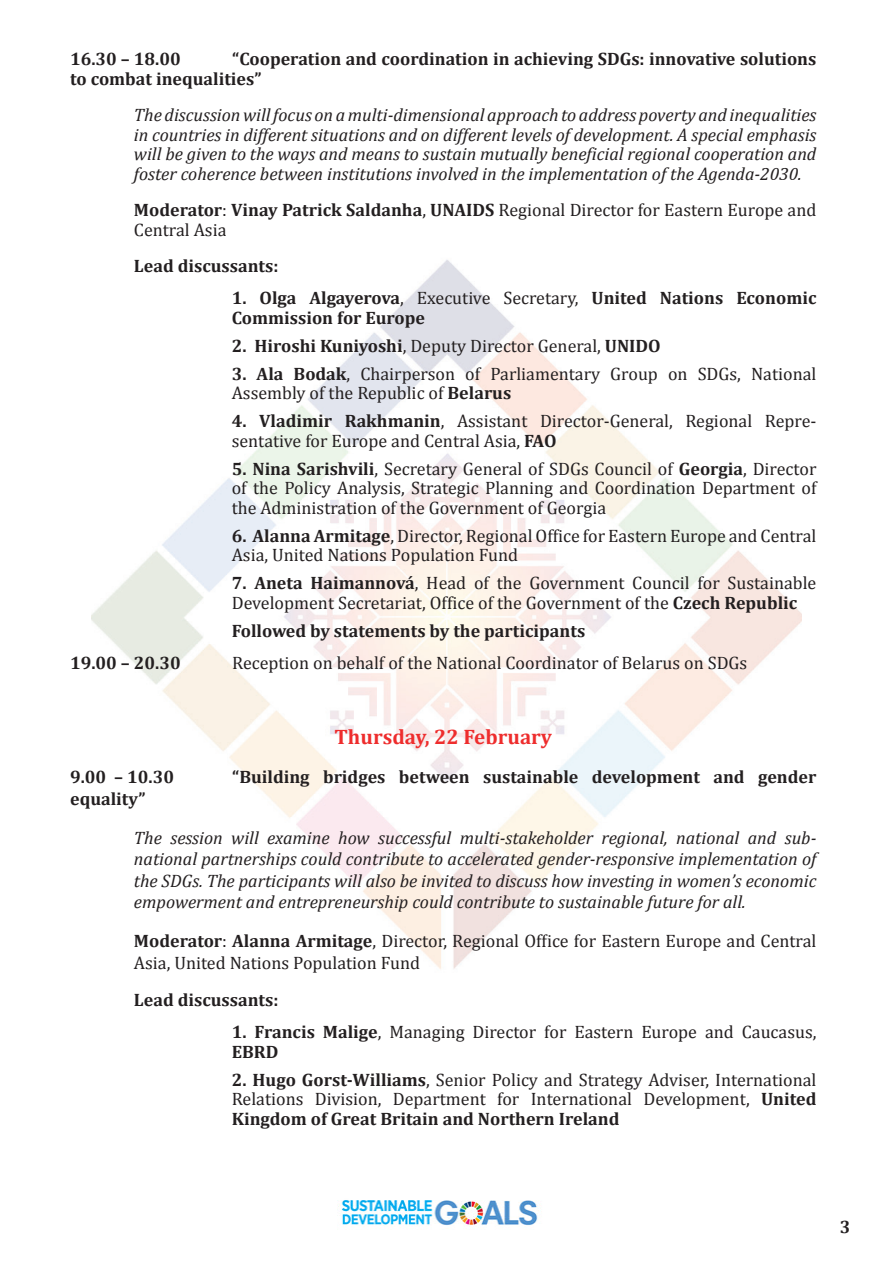
<style>
.page{position:relative;width:893px;height:1263px;background:#fff}
.page>*{position:absolute;margin:0;border:0;box-sizing:border-box;transform-origin:0 0}
.t1{font:700 21px "Cambria";color:#ee2d2d}
.t2{font:18px/19.5px "Cambria";color:#231f20}
.t3{font:italic 18px/19.5px "Cambria";color:#231f20;text-align:justify}
.t4{font:700 18px/19.5px "Cambria";color:#231f20}
.s1{font-weight:700}
.s2{font-weight:400}
</style>
<div class="page">
<img style="left:91px;top:260px;width:710px;height:709px">
<img style="left:337px;top:1200px;width:202px;height:27px">
<p class="t4" style="left:70px;top:49px;width:748px;text-indent:162px">“Cooperation and coordination in achieving SDGs: innovative solutions to combat inequalities”</p>
<p class="t3" style="left:134px;top:104px;width:684px">The discussion will focus on a multi-dimensional approach to address poverty and inequalities in countries in different situations and on different levels of development. A special emphasis will be given to the ways and means to sustain mutually beneficial regional cooperation and foster coherence between institutions involved in the implementation of the Agenda-2030.</p>
<p class="t2" style="left:134px;top:200px;width:684px"><span class="s1">Moderator</span>: <span class="s1">Vinay Patrick Saldanha</span>, <span class="s1">UNAIDS</span> Regional Director for Eastern Europe and<br>Central Asia</p>
<p class="t4" style="left:134px;top:256px;width:146px">Lead discussants:</p>
<p class="t4" style="left:232px;top:288px;width:586px">1. Olga Algayerova<span class="s2">, Executive Secretary,</span> United Nations Economic<br>Commission for Europe</p>
<p class="t4" style="left:232px;top:335px;width:431px">2. Hiroshi Kuniyoshi<span class="s2">, Deputy Director General,</span> UNIDO</p>
<p class="t2" style="left:232px;top:364px;width:586px"><span class="s1">3. Ala Bodak</span>, Chairperson of Parliamentary Group on SDGs, National<br>Assembly of the Republic of <span class="s1">Belarus</span></p>
<p class="t2" style="left:232px;top:411px;width:586px"><span class="s1">4. Vladimir Rakhmanin</span>, Assistant Director-General, Regional Repre&shy;sentative for Europe and Central Asia, <span class="s1">FAO</span></p>
<p class="t2" style="left:232px;top:459px;width:586px;text-align:justify"><span class="s1">5. Nina Sarishvili</span>, Secretary General of SDGs Council of <span class="s1">Georgia</span>, Director of the Policy Analysis, Strategic Planning and Coordination Department of the Administration of the Government of Georgia</p>
<p class="t2" style="left:232px;top:526px;width:586px"><span class="s1">6. Alanna Armitage</span>, Director, Regional Office for Eastern Europe and Central<br>Asia, United Nations Population Fund</p>
<p class="t2" style="left:232px;top:573px;width:586px"><span class="s1">7. Aneta Haimannová</span>, Head of the Government Council for Sustainable<br>Development Secretariat, Office of the Government of the <span class="s1">Czech Republic</span></p>
<p class="t4" style="left:232px;top:620px;width:355px">Followed by statements by the participants</p>
<p class="t4" style="left:70px;top:653px;width:112px">19.00 – 20.30</p>
<p class="t2" style="left:232px;top:653px;width:517px">Reception on behalf of the National Coordinator of Belarus on SDGs</p>
<p class="t4" style="left:70px;top:49px;width:112px">16.30 – 18.00</p>
<p class="t1" style="left:334px;top:722px;width:219px">Thursday, 22 February</p>
<p class="t4" style="left:70px;top:767px;width:105px">9.00 – 10.30</p>
<p class="t4" style="left:232px;top:767px;width:586px">“Building bridges between sustainable development and gender</p>
<p class="t4" style="left:70px;top:788px;width:77px">equality”</p>
<p class="t3" style="left:134px;top:826px;width:684px;line-height:21.6px">The session will examine how successful multi-stakeholder regional, national and sub&shy;national partnerships could contribute to accelerated gender-responsive implementation of the SDGs. The participants will also be invited to discuss how investing in women’s economic empowerment and entrepreneurship could contribute to sustainable future for all.</p>
<p class="t2" style="left:134px;top:930px;width:684px;line-height:21.6px"><span class="s1">Moderator</span>: <span class="s1">Alanna Armitage</span>, Director, Regional Office for Eastern Europe and Central<br>Asia, United Nations Population Fund</p>
<p class="t4" style="left:134px;top:989px;width:146px">Lead discussants:</p>
<p class="t2" style="left:232px;top:1022px;width:586px"><span class="s1">1. Francis Malige</span>, Managing Director for Eastern Europe and Caucasus,<br><span class="s1">EBRD</span></p>
<p class="t2" style="left:232px;top:1070px;width:586px;text-align:justify"><span class="s1">2. Hugo Gorst-Williams</span>, Senior Policy and Strategy Adviser, International Relations Division, Department for International Development, <span class="s1">United Kingdom of Great Britain and Northern Ireland</span></p>
<p class="t4" style="left:840px;top:1216px;width:12px">3</p>
</div>
